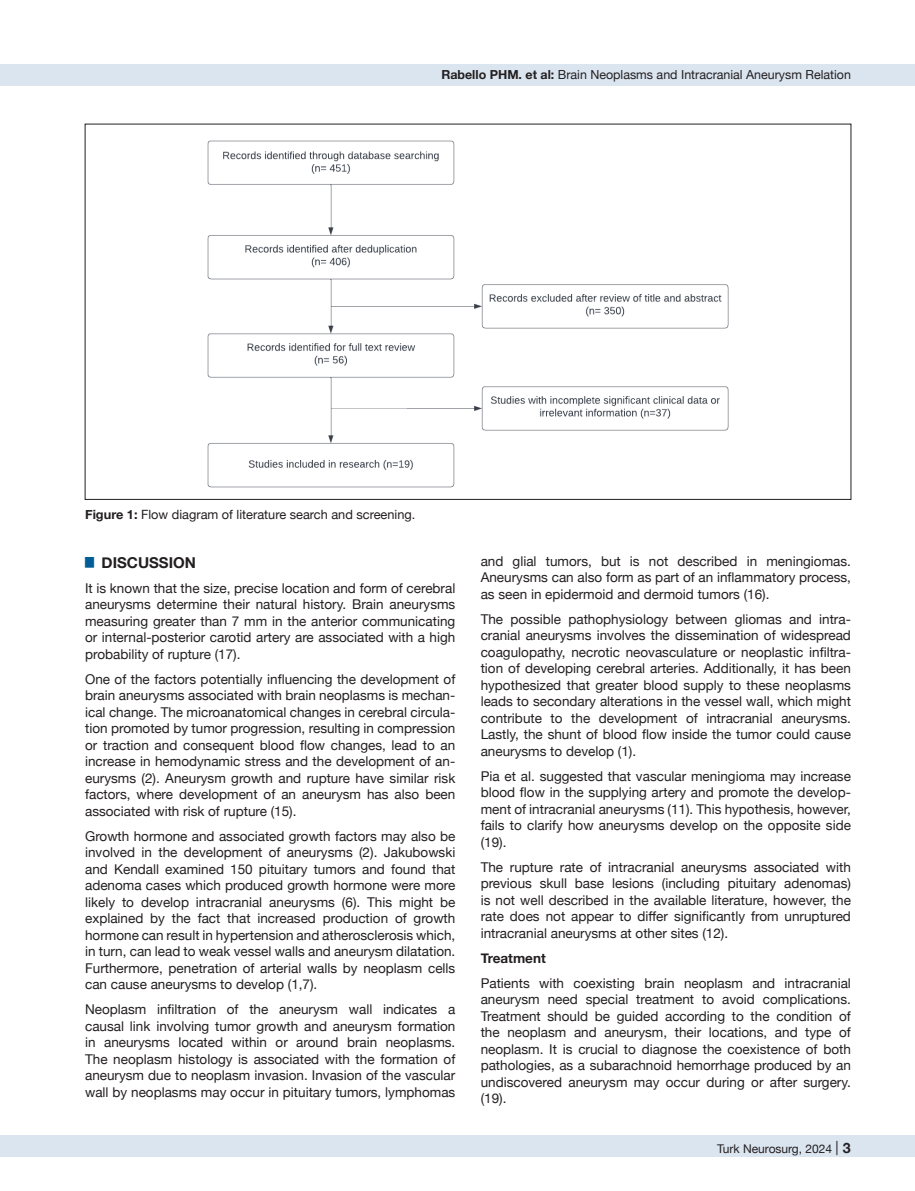
<style>
.page{position:relative;width:915px;height:1191px;background:#fff}
.page>*{position:absolute;margin:0;border:0;box-sizing:border-box;transform-origin:0 0}
.t1{font:700 15px "Helvetica Neue";color:#231f20}
.t2{font:13.5px/16.5px "Helvetica Neue";color:#231f20;text-align:justify}
.t3{font:700 13.5px "Helvetica Neue";color:#231f20}
.t4{font:12.75px "Helvetica Neue";color:#231f20}
.t5{font:12.45px "Helvetica Neue";color:#231f20}
.t6{font:12px "Helvetica Neue";color:#231f20}
.s1{font-weight:700}
.s2{font-size:14.25px}
.s3{font-weight:700;font-size:14.25px}
</style>
<div class="page">
<div style="left:0;top:1135px;width:914px;height:22px;background:#dbe5f0"></div>
<div style="left:0;top:64px;width:914px;height:21px;background:#dbe5f0"></div>
<img style="left:207px;top:140px;width:522px;height:348px">
<p class="t5" style="left:441px;top:66px;width:411px"><span class="s1">Rabello PHM. et al:</span> Brain Neoplasms and Intracranial Aneurysm Relation</p>
<p class="t4" style="left:85px;top:505px;width:331px"><span class="s1">Figure 1:</span> Flow diagram of literature search and screening.</p>
<p class="t1" style="left:85px;top:550px;width:112px"><sup>█</sup> DISCUSSION</p>
<p class="t2" style="left:85px;top:580px;width:371px">It is known that the size, precise location and form of cerebral aneurysms determine their natural history. Brain aneurysms measuring greater than 7 mm in the anterior communicating or internal-posterior carotid artery are associated with a high probability of rupture (17).</p>
<p class="t2" style="left:85px;top:671px;width:371px">One of the factors potentially influencing the development of brain aneurysms associated with brain neoplasms is mechan&shy;ical change. The microanatomical changes in cerebral circula&shy;tion promoted by tumor progression, resulting in compression or traction and consequent blood flow changes, lead to an increase in hemodynamic stress and the development of an&shy;eurysms (2). Aneurysm growth and rupture have similar risk factors, where development of an aneurysm has also been associated with risk of rupture (15).</p>
<p class="t2" style="left:85px;top:828px;width:371px">Growth hormone and associated growth factors may also be involved in the development of aneurysms (2). Jakubowski and Kendall examined 150 pituitary tumors and found that adenoma cases which produced growth hormone were more likely to develop intracranial aneurysms (6). This might be explained by the fact that increased production of growth hormone can result in hypertension and atherosclerosis which, in turn, can lead to weak vessel walls and aneurysm dilatation.<br>Furthermore, penetration of arterial walls by neoplasm cells can cause aneurysms to develop (1,7).</p>
<p class="t2" style="left:85px;top:1002px;width:371px">Neoplasm infiltration of the aneurysm wall indicates a causal link involving tumor growth and aneurysm formation in aneurysms located within or around brain neoplasms.<br>The neoplasm histology is associated with the formation of aneurysm due to neoplasm invasion. Invasion of the vascular wall by neoplasms may occur in pituitary tumors, lymphomas</p>
<p class="t2" style="left:480px;top:553px;width:371px">and glial tumors, but is not described in meningiomas.<br>Aneurysms can also form as part of an inflammatory process, as seen in epidermoid and dermoid tumors (16).</p>
<p class="t2" style="left:480px;top:611px;width:371px">The possible pathophysiology between gliomas and intra&shy;cranial aneurysms involves the dissemination of widespread coagulopathy, necrotic neovasculature or neoplastic infiltra&shy;tion of developing cerebral arteries. Additionally, it has been hypothesized that greater blood supply to these neoplasms leads to secondary alterations in the vessel wall, which might contribute to the development of intracranial aneurysms.<br>Lastly, the shunt of blood flow inside the tumor could cause aneurysms to develop (1).</p>
<p class="t2" style="left:480px;top:768px;width:371px">Pia et al. suggested that vascular meningioma may increase blood flow in the supplying artery and promote the develop&shy;ment of intracranial aneurysms (11). This hypothesis, however, fails to clarify how aneurysms develop on the opposite side (19).</p>
<p class="t2" style="left:480px;top:859px;width:371px">The rupture rate of intracranial aneurysms associated with previous skull base lesions (including pituitary adenomas) is not well described in the available literature, however, the rate does not appear to differ significantly from unruptured intracranial aneurysms at other sites (12).</p>
<p class="t3" style="left:480px;top:947px;width:67px">Treatment</p>
<p class="t2" style="left:480px;top:975px;width:371px">Patients with coexisting brain neoplasm and intracranial aneurysm need special treatment to avoid complications.<br>Treatment should be guided according to the condition of the neoplasm and aneurysm, their locations, and type of neoplasm. It is crucial to diagnose the coexistence of both pathologies, as a subarachnoid hemorrhage produced by an undiscovered aneurysm may occur during or after surgery. (19).</p>
<p class="t6" style="left:716px;top:1140px;width:156px">Turk Neurosurg, 2024 <span class="s2">|</span> <span class="s3">3 3</span></p>
</div>
